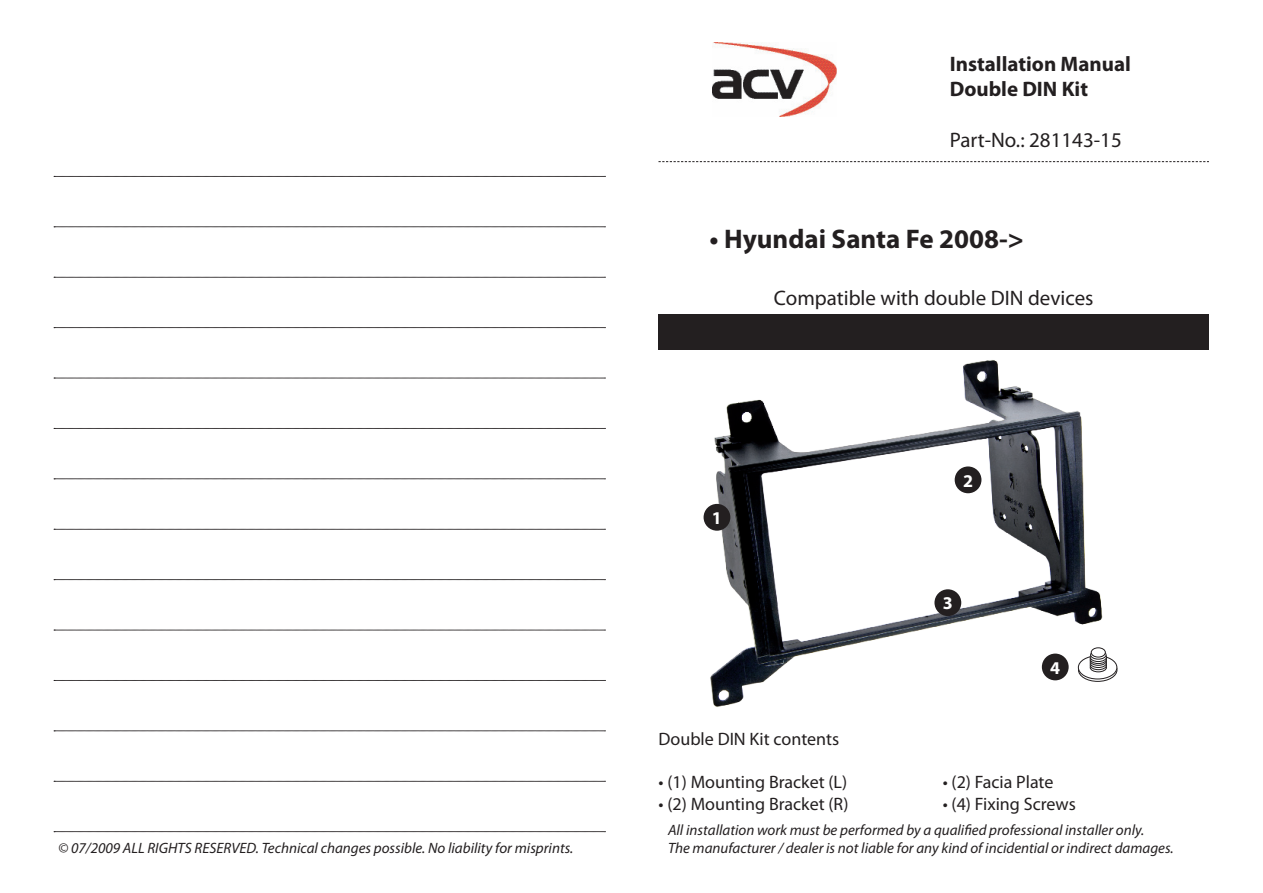
<style>
.page{position:relative;width:1263px;height:893px;background:#fff}
.page>*{position:absolute;margin:0;border:0;box-sizing:border-box;transform-origin:0 0}
.t1{font:700 27px "Myriad Pro";color:#231f20}
.t2{font:21px "Myriad Pro";color:#231f20}
.t3{font:700 21px/25.2px "Myriad Pro";color:#231f20}
.t4{font:18px "Myriad Pro";color:#231f20}
.t5{font:700 18px "Myriad Pro";color:#fff}
.t6{font:italic 15px/18px "Myriad Pro";color:#231f20}
</style>
<div class="page">
<img style="left:712px;top:43px;width:124px;height:74px">
<svg style="left:54px;top:176px;width:551px;height:1px"></svg>
<svg style="left:54px;top:227px;width:551px;height:1px"></svg>
<svg style="left:54px;top:277px;width:551px;height:1px"></svg>
<svg style="left:54px;top:327px;width:551px;height:1px"></svg>
<svg style="left:54px;top:378px;width:551px;height:1px"></svg>
<svg style="left:54px;top:428px;width:551px;height:1px"></svg>
<svg style="left:54px;top:479px;width:551px;height:1px"></svg>
<svg style="left:54px;top:529px;width:551px;height:1px"></svg>
<svg style="left:54px;top:579px;width:551px;height:1px"></svg>
<svg style="left:54px;top:630px;width:551px;height:1px"></svg>
<svg style="left:54px;top:680px;width:551px;height:1px"></svg>
<svg style="left:54px;top:731px;width:551px;height:1px"></svg>
<svg style="left:54px;top:781px;width:551px;height:1px"></svg>
<svg style="left:54px;top:831px;width:551px;height:1px"></svg>
<img style="left:708px;top:360px;width:410px;height:347px">
<div style="left:703px;top:504px;width:27px;height:27px;background:#231f20;border-radius:50%"></div>
<div style="left:955px;top:466px;width:26px;height:27px;background:#231f20;border-radius:50%"></div>
<div style="left:934px;top:589px;width:27px;height:27px;background:#231f20;border-radius:50%"></div>
<div style="left:658px;top:314px;width:551px;height:36px;background:#231f20"></div>
<svg style="left:658px;top:161px;width:551px;height:1px"></svg>
<p class="t6" style="left:58px;top:839px;width:517px">© 07/2009 ALL RIGHTS RESERVED. Technical changes possible. No liability for misprints.</p>
<h2 class="t3" style="left:950px;top:51px;width:183px">Installation Manual<br>Double DIN Kit</h2>
<h2 class="t2" style="left:950px;top:127px;width:174px">Part-No.: 281143-15</h2>
<h1 class="t1" style="left:709px;top:222px;width:316px">• Hyundai Santa Fe 2008-&gt;</h1>
<h2 class="t2" style="left:774px;top:285px;width:321px">Compatible with double DIN devices</h2>
<p class="t5" style="left:712px;top:506px;width:11px">1</p>
<p class="t5" style="left:963px;top:469px;width:11px">2</p>
<p class="t5" style="left:943px;top:592px;width:11px">3</p>
<p class="t5" style="left:1050px;top:656px;width:11px">4</p>
<p class="t4" style="left:658px;top:728px;width:182px">Double DIN Kit contents</p>
<p class="t4" style="left:658px;top:771px;width:190px">• (1) Mounting Bracket (L)</p>
<p class="t4" style="left:658px;top:793px;width:191px">• (2) Mounting Bracket (R)</p>
<p class="t4" style="left:943px;top:771px;width:112px">• (2) Facia Plate</p>
<p class="t4" style="left:943px;top:793px;width:135px">• (4) Fixing Screws</p>
<p class="t6" style="left:668px;top:821px;width:507px">All installation work must be performed by a qualified professional installer only.<br>The manufacturer / dealer is not liable for any kind of incidential or indirect damages.</p>
</div>
